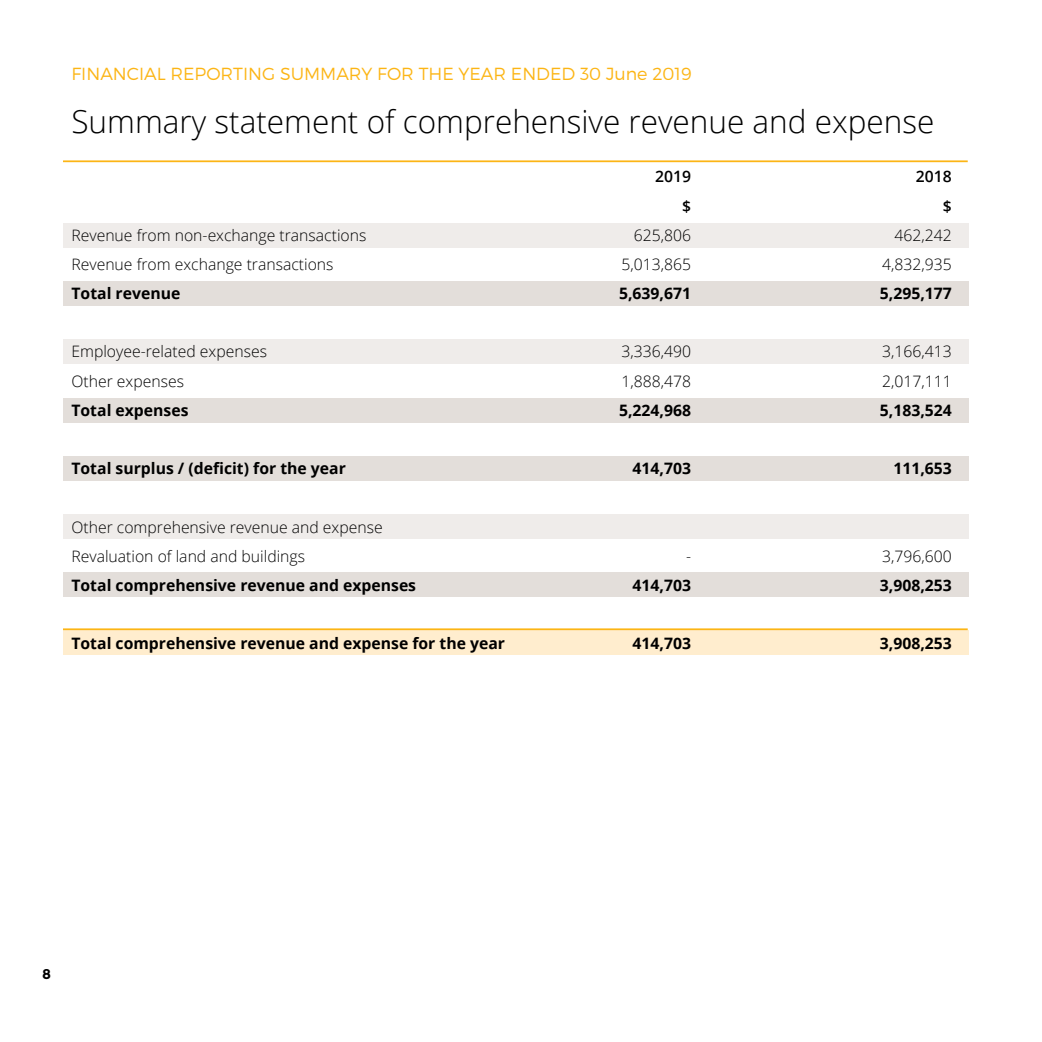
<style>
.page{position:relative;width:1042px;height:1042px;background:#fff}
.page>*{position:absolute;margin:0;border:0;box-sizing:border-box;transform-origin:0 0}
.t1{font:300 31.5px "Open Sans";color:#000}
.t2{font:300 17.5px "Montserrat";color:#fcb515}
.t3{font:300 15.75px/29.2px "Open Sans";color:#000}
.t4{font:700 15.75px "Open Sans";color:#000}
.t5{font:600 15.75px "Open Sans";color:#000}
.t6{font:700 14px "Montserrat";color:#000}
</style>
<div class="page">
<div style="left:63px;top:223px;width:905px;height:24px;background:#efecea"></div>
<div style="left:63px;top:281px;width:905px;height:24px;background:#e3deda"></div>
<div style="left:63px;top:340px;width:905px;height:24px;background:#efecea"></div>
<div style="left:63px;top:398px;width:905px;height:24px;background:#e3deda"></div>
<div style="left:63px;top:456px;width:905px;height:24px;background:#e3deda"></div>
<div style="left:63px;top:514px;width:905px;height:24px;background:#efecea"></div>
<div style="left:63px;top:573px;width:905px;height:24px;background:#e3deda"></div>
<div style="left:63px;top:631px;width:905px;height:24px;background:#ffedce"></div>
<hr style="left:63px;top:160px;width:904px;height:2px;background:#fcb515">
<hr style="left:63px;top:628px;width:904px;height:2px;background:#fcb515">
<p class="t2" style="left:71px;top:63px;width:622px">FINANCIAL REPORTING SUMMARY FOR THE YEAR ENDED 30 June 2019</p>
<h1 class="t1" style="left:71px;top:100px;width:864px">Summary statement of comprehensive revenue and expense</h1>
<p class="t5" style="left:655px;top:166px;width:37px">2019</p>
<p class="t5" style="left:916px;top:166px;width:37px">2018</p>
<p class="t5" style="left:682px;top:195px;width:10px">$</p>
<p class="t5" style="left:943px;top:195px;width:10px">$</p>
<p class="t3" style="left:71px;top:220px;width:296px">Revenue from non-exchange transactions</p>
<p class="t3" style="left:634px;top:220px;width:59px">625,806</p>
<p class="t3" style="left:894px;top:220px;width:59px">462,242</p>
<p class="t3" style="left:71px;top:249px;width:264px">Revenue from exchange transactions</p>
<p class="t3" style="left:621px;top:249px;width:71px">5,013,865</p>
<p class="t3" style="left:882px;top:249px;width:71px">4,832,935</p>
<p class="t4" style="left:71px;top:282px;width:110px">Total revenue</p>
<p class="t4" style="left:619px;top:282px;width:74px">5,639,671</p>
<p class="t4" style="left:880px;top:282px;width:74px">5,295,177</p>
<p class="t3" style="left:71px;top:337px;width:197px">Employee-related expenses</p>
<p class="t3" style="left:621px;top:337px;width:71px">3,336,490</p>
<p class="t3" style="left:882px;top:337px;width:71px">3,166,413</p>
<p class="t3" style="left:71px;top:366px;width:114px">Other expenses</p>
<p class="t3" style="left:621px;top:366px;width:71px">1,888,478</p>
<p class="t3" style="left:882px;top:366px;width:71px">2,017,111</p>
<p class="t4" style="left:71px;top:399px;width:119px">Total expenses</p>
<p class="t4" style="left:619px;top:399px;width:74px">5,224,968</p>
<p class="t4" style="left:880px;top:399px;width:74px">5,183,524</p>
<p class="t4" style="left:71px;top:457px;width:276px">Total surplus / (deficit) for the year</p>
<p class="t4" style="left:632px;top:457px;width:60px">414,703</p>
<p class="t4" style="left:893px;top:457px;width:60px">111,653</p>
<p class="t3" style="left:71px;top:512px;width:313px">Other comprehensive revenue and expense<br>Revaluation of land and buildings</p>
<p class="t3" style="left:686px;top:541px;width:7px">-</p>
<p class="t3" style="left:882px;top:541px;width:71px">3,796,600</p>
<p class="t4" style="left:71px;top:574px;width:346px">Total comprehensive revenue and expenses</p>
<p class="t4" style="left:632px;top:574px;width:60px">414,703</p>
<p class="t4" style="left:880px;top:574px;width:74px">3,908,253</p>
<p class="t4" style="left:71px;top:632px;width:435px">Total comprehensive revenue and expense for the year</p>
<p class="t4" style="left:632px;top:632px;width:60px">414,703</p>
<p class="t4" style="left:880px;top:632px;width:74px">3,908,253</p>
<p class="t6" style="left:42px;top:966px;width:10px">8</p>
</div>
